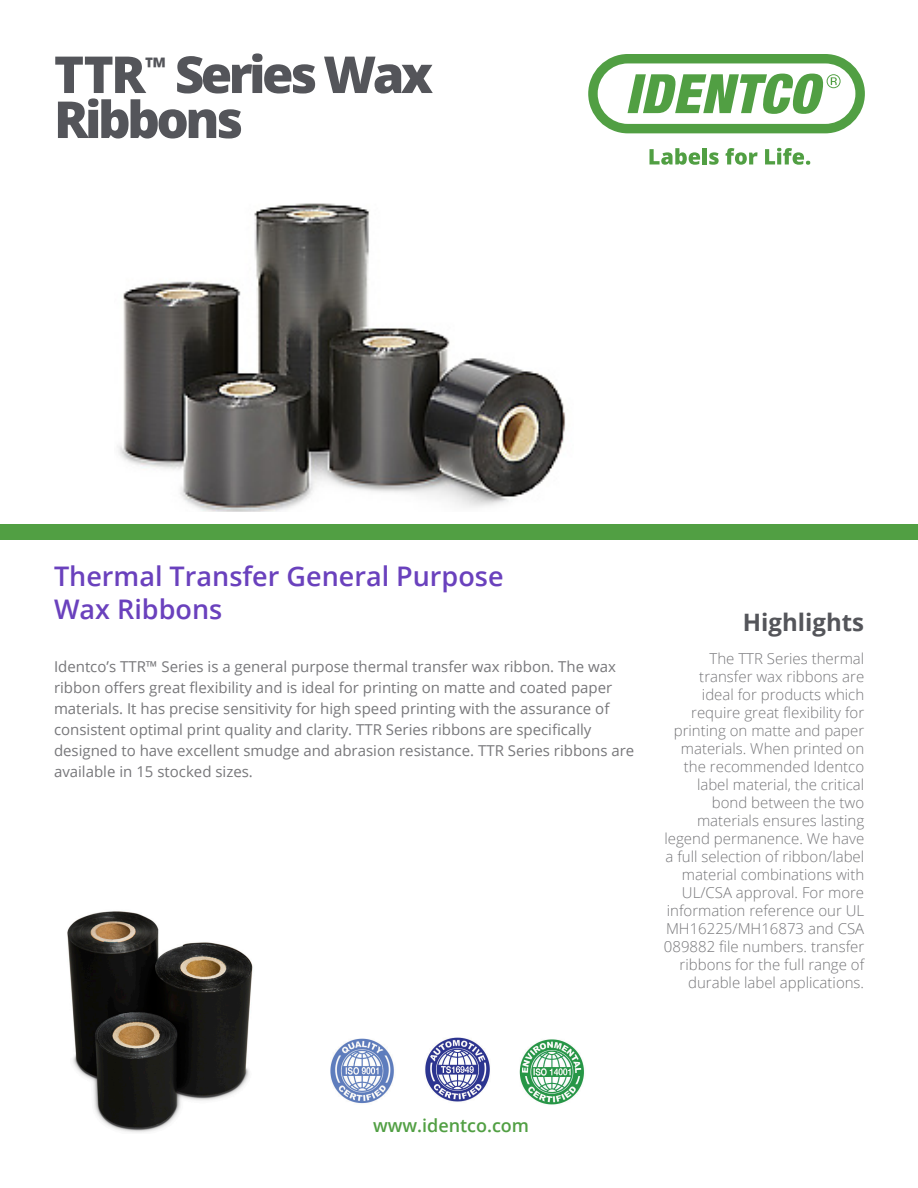
<style>
.page{position:relative;width:918px;height:1188px;background:#fff}
.page>*{position:absolute;margin:0;border:0;box-sizing:border-box;transform-origin:0 0}
.t1{font:800 51px/45px "Open Sans";letter-spacing:-.07em;color:#54555a}
.t2{font:600 27px/32.4px "Open Sans";color:#6a41bd}
.t3{font:700 24px "Open Sans";color:#54555a}
.t4{font:600 18px "Open Sans";color:#519f43}
.t5{font:300 15px/18px "Open Sans";color:#77777a;text-align:right}
.t6{font:15px/21px "Open Sans";color:#77777a}
</style>
<div class="page">
<img style="left:67px;top:911px;width:186px;height:222px">
<img style="left:117px;top:203px;width:449px;height:309px">
<div style="left:0;top:524px;width:918px;height:16px;background:#519f43"></div>
<svg style="left:588px;top:54px;width:277px;height:79px"></svg>
<svg style="left:650px;top:148px;width:50px;height:17px"></svg>
<hr style="left:703px;top:148px;width:4px;height:16px;background:#519f43">
<svg style="left:709px;top:152px;width:10px;height:13px"></svg>
<svg style="left:726px;top:148px;width:32px;height:17px"></svg>
<svg style="left:765px;top:148px;width:45px;height:17px"></svg>
<img style="left:425px;top:1037px;width:65px;height:65px">
<img style="left:519px;top:1039px;width:65px;height:66px">
<img style="left:331px;top:1038px;width:63px;height:66px">
<p class="t1" style="left:54px;top:49px;width:381px">TTR<sup>™</sup> Series Wax<br>Ribbons</p>
<p class="t2" style="left:54px;top:560px;width:451px">Thermal Transfer General Purpose<br>Wax Ribbons</p>
<p class="t6" style="left:54px;top:656px;width:582px">Identco’s TTR™ Series is a general purpose thermal transfer wax ribbon. The wax ribbon offers great flexibility and is ideal for printing on matte and coated paper materials. It has precise sensitivity for high speed printing with the assurance of consistent optimal print quality and clarity. TTR Series ribbons are specifically designed to have excellent smudge and abrasion resistance. TTR Series ribbons are available in 15 stocked sizes.</p>
<p class="t3" style="left:743px;top:605px;width:123px">Highlights</p>
<p class="t5" style="left:664px;top:649px;width:202px">The TTR Series thermal transfer wax ribbons are ideal for products which require great flexibility for printing on matte and paper materials. When printed on the recommended Identco label material, the critical bond between the two materials ensures lasting legend permanence. We have a full selection of ribbon/label material combinations with<br>UL/CSA approval. For more information reference our UL<br>MH16225/MH16873 and CSA<br>089882 file numbers. transfer ribbons for the full range of durable label applications.</p>
<p class="t4" style="left:373px;top:1113px;width:158px">www.identco.com</p>
</div>
